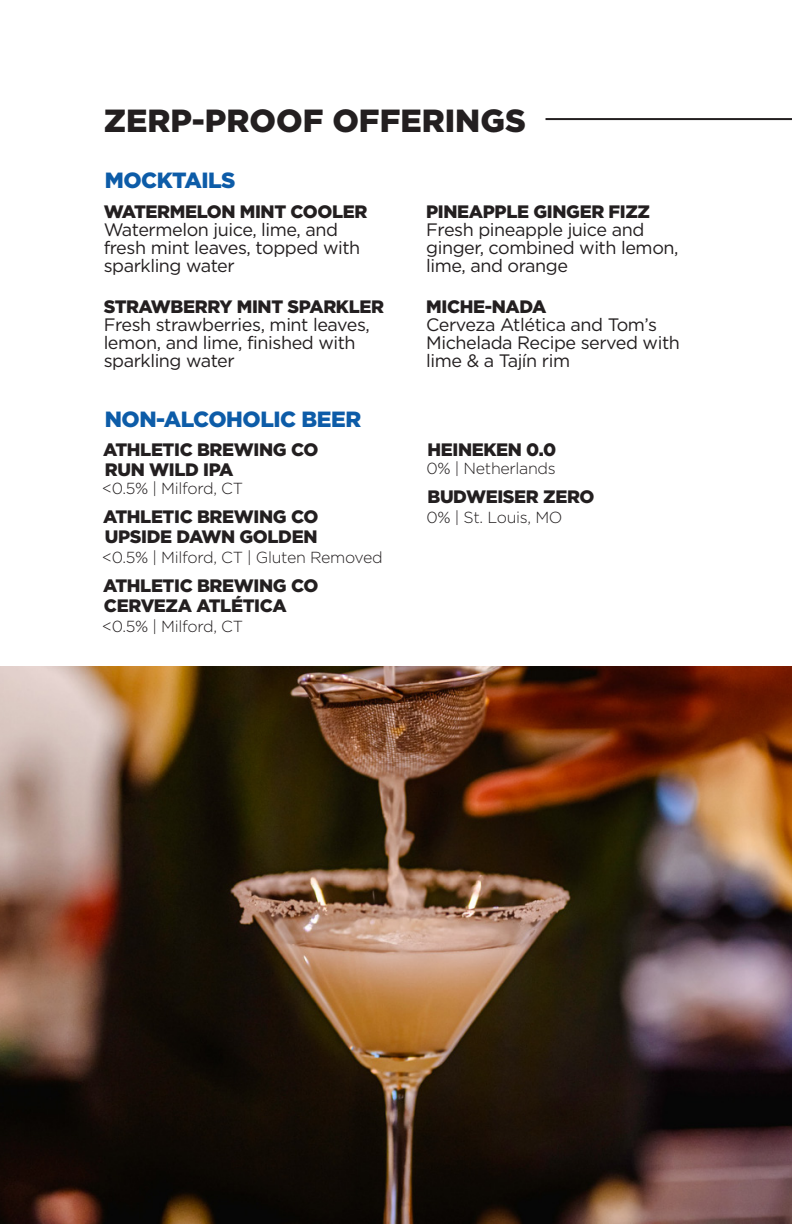
<style>
.page{position:relative;width:792px;height:1224px;background:#fff}
.page>*{position:absolute;margin:0;border:0;box-sizing:border-box;transform-origin:0 0}
.t1{font:900 32px "Gotham";color:#231f20}
.SUBHEADER{font:900 22px "Gotham";letter-spacing:-.02em;color:#0d5ca8}
.DESCRIPTION{font:18px/18px "Gotham";letter-spacing:-.025em;color:#231f20}
.ITEM{font:900 18px/20px "Gotham";letter-spacing:-.02em;color:#231f20}
.DESCRIPTION-2{font:300 16px "Gotham";letter-spacing:-.02em;color:#231f20}
</style>
<div class="page">
<hr style="left:546px;top:118px;width:246px;height:2px;background:#231f20">
<img style="left:0;top:666px;width:792px;height:558px">
<p class="t1" style="left:104px;top:98px;width:424px">ZERP-PROOF OFFERINGS</p>
<p class="SUBHEADER" style="left:105px;top:165px;width:132px">MOCKTAILS</p>
<p class="ITEM" style="left:104px;top:201px;width:265px">WATERMELON MINT COOLER</p>
<p class="DESCRIPTION" style="left:104px;top:220px;width:258px">Watermelon juice, lime, and fresh mint leaves, topped with sparkling water</p>
<p class="ITEM" style="left:104px;top:296px;width:282px">STRAWBERRY MINT SPARKLER</p>
<p class="DESCRIPTION" style="left:104px;top:315px;width:268px">Fresh strawberries, mint leaves, lemon, and lime, finished with sparkling water</p>
<p class="SUBHEADER" style="left:105px;top:404px;width:258px">NON-ALCOHOLIC BEER</p>
<p class="ITEM" style="left:103px;top:439px;width:217px">ATHLETIC BREWING CO<br>RUN WILD IPA</p>
<p class="DESCRIPTION-2" style="left:102px;top:478px;width:142px">&lt;0.5% | Milford, CT</p>
<p class="ITEM" style="left:103px;top:506px;width:217px">ATHLETIC BREWING CO<br>UPSIDE DAWN GOLDEN</p>
<p class="DESCRIPTION-2" style="left:102px;top:547px;width:282px">&lt;0.5% | Milford, CT | Gluten Removed</p>
<p class="ITEM" style="left:103px;top:575px;width:217px">ATHLETIC BREWING CO<br>CERVEZA ATLÉTICA</p>
<p class="DESCRIPTION-2" style="left:102px;top:616px;width:142px">&lt;0.5% | Milford, CT</p>
<p class="ITEM" style="left:426px;top:201px;width:225px">PINEAPPLE GINGER FIZZ</p>
<p class="DESCRIPTION" style="left:426px;top:220px;width:254px">Fresh pineapple juice and ginger, combined with lemon, lime, and orange</p>
<p class="ITEM" style="left:426px;top:296px;width:122px">MICHE-NADA</p>
<p class="DESCRIPTION" style="left:426px;top:315px;width:255px">Cerveza Atlética and Tom’s<br>Michelada Recipe served with lime &amp; a Tajín rim</p>
<p class="ITEM" style="left:428px;top:439px;width:130px">HEINEKEN 0.0</p>
<p class="DESCRIPTION-2" style="left:427px;top:458px;width:131px">0% | Netherlands</p>
<p class="ITEM" style="left:428px;top:486px;width:169px">BUDWEISER ZERO</p>
<p class="DESCRIPTION-2" style="left:427px;top:507px;width:138px">0% | St. Louis, MO</p>
</div>
